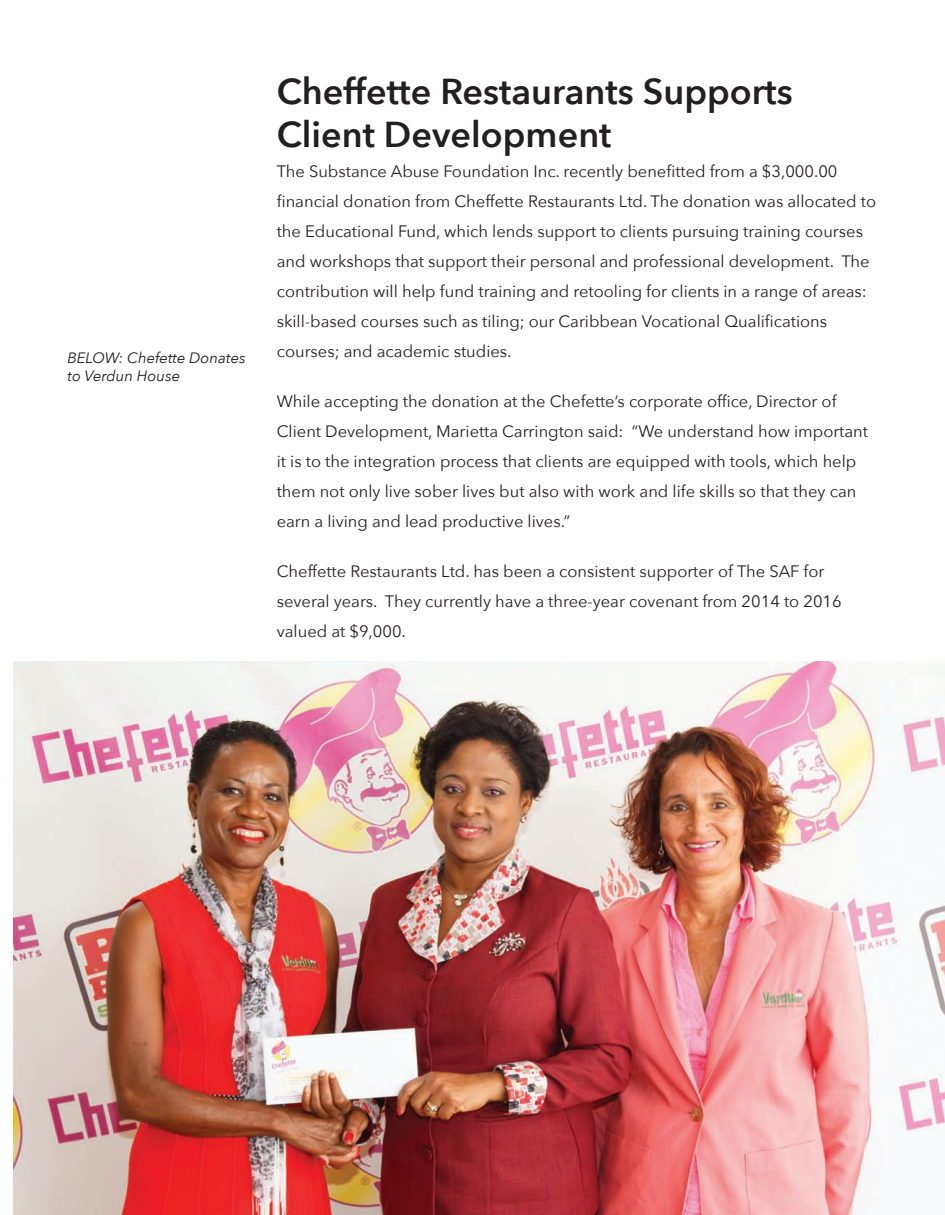
<style>
.page{position:relative;width:945px;height:1215px;background:#fff}
.page>*{position:absolute;margin:0;border:0;box-sizing:border-box;transform-origin:0 0}
.t1{font:600 36px/43.2px "Avenir Next";color:#231f20}
.t2{font:16.5px/30px "Avenir Next";color:#231f20}
.t3{font:italic 15px/18px "Avenir Next";color:#231f20}
</style>
<div class="page">
<img style="left:14px;top:662px;width:931px;height:553px">
<p class="t3" style="left:68px;top:348px;width:180px">BELOW: Chefette Donates to Verdun House</p>
<h1 class="t1" style="left:277px;top:68px;width:518px">Cheffette Restaurants Supports<br>Client Development</h1>
<p class="t2" style="left:277px;top:155px;width:601px">The Substance Abuse Foundation Inc. recently benefitted from a $3,000.00 financial donation from Cheffette Restaurants Ltd. The donation was allocated to the Educational Fund, which lends support to clients pursuing training courses and workshops that support their personal and professional development. The contribution will help fund training and retooling for clients in a range of areas: skill-based courses such as tiling; our Caribbean Vocational Qualifications courses; and academic studies.</p>
<p class="t2" style="left:277px;top:385px;width:593px">While accepting the donation at the Chefette’s corporate office, Director of Client Development, Marietta Carrington said: “We understand how important it is to the integration process that clients are equipped with tools, which help them not only live sober lives but also with work and life skills so that they can earn a living and lead productive lives.”</p>
<p class="t2" style="left:277px;top:556px;width:567px">Cheffette Restaurants Ltd. has been a consistent supporter of The SAF for several years. They currently have a three-year covenant from 2014 to 2016 valued at $9,000.</p>
</div>
